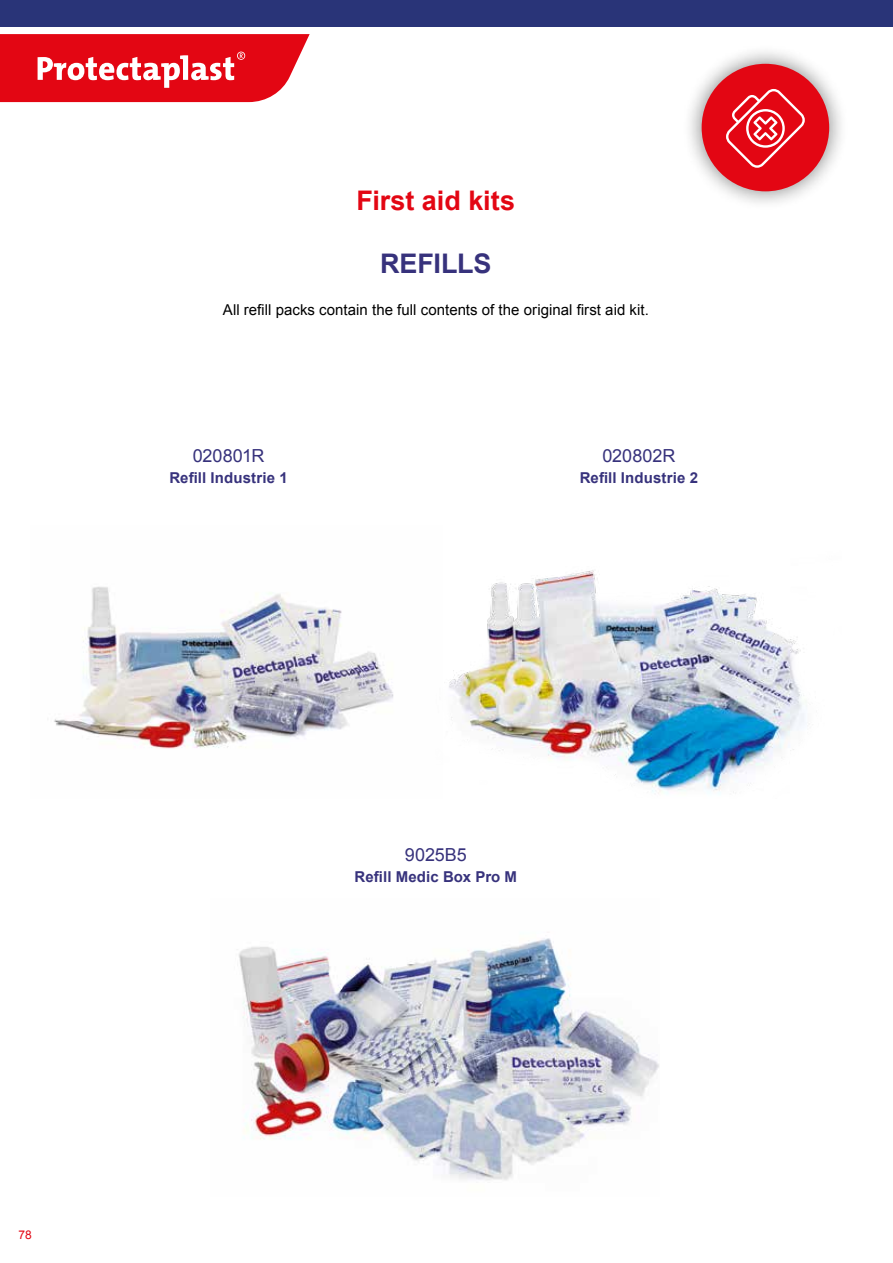
<style>
.page{position:relative;width:893px;height:1263px;background:#fff}
.page>*{position:absolute;margin:0;border:0;box-sizing:border-box;transform-origin:0 0}
.t1{font:700 27px "Arial";color:#e30613}
.t2{font:700 27px "Arial";letter-spacing:-.005em;color:#37327c}
.t3{font:18px "Arial";letter-spacing:-.005em;color:#37327c}
.t4{font:15px "Arial";color:#000}
.t5{font:700 15px "Arial";letter-spacing:.01em;color:#37327c}
.t6{font:12px "Arial";color:#e30613}
</style>
<div class="page">
<img style="left:54px;top:586px;width:340px;height:163px">
<img style="left:449px;top:570px;width:356px;height:224px">
<img style="left:239px;top:938px;width:420px;height:242px">
<div style="left:682px;top:44px;width:166px;height:167px;background:#000;opacity:.5"></div>
<div style="left:702px;top:64px;width:127px;height:127px;background:#e30613;border-radius:50%"></div>
<svg style="left:726px;top:89px;width:79px;height:79px"></svg>
<div style="left:0;top:0;width:893px;height:27px;background:#293478"></div>
<svg style="left:0;top:34px;width:310px;height:68px;background:#e72e38"></svg>
<h1 class="t1" style="left:357px;top:183px;width:160px">First aid kits</h1>
<h1 class="t2" style="left:380px;top:246px;width:113px">REFILLS</h1>
<p class="t4" style="left:223px;top:300px;width:428px">All refill packs contain the full contents of the original first aid kit.</p>
<p class="t3" style="left:193px;top:444px;width:73px">020801R</p>
<p class="t5" style="left:169px;top:468px;width:120px">Refill Industrie 1</p>
<p class="t3" style="left:602px;top:444px;width:74px">020802R</p>
<p class="t5" style="left:580px;top:468px;width:120px">Refill Industrie 2</p>
<p class="t6" style="left:19px;top:1227px;width:15px">78</p>
<p class="t3" style="left:405px;top:843px;width:64px">9025B5</p>
<p class="t5" style="left:355px;top:867px;width:164px">Refill Medic Box Pro M</p>
</div>
